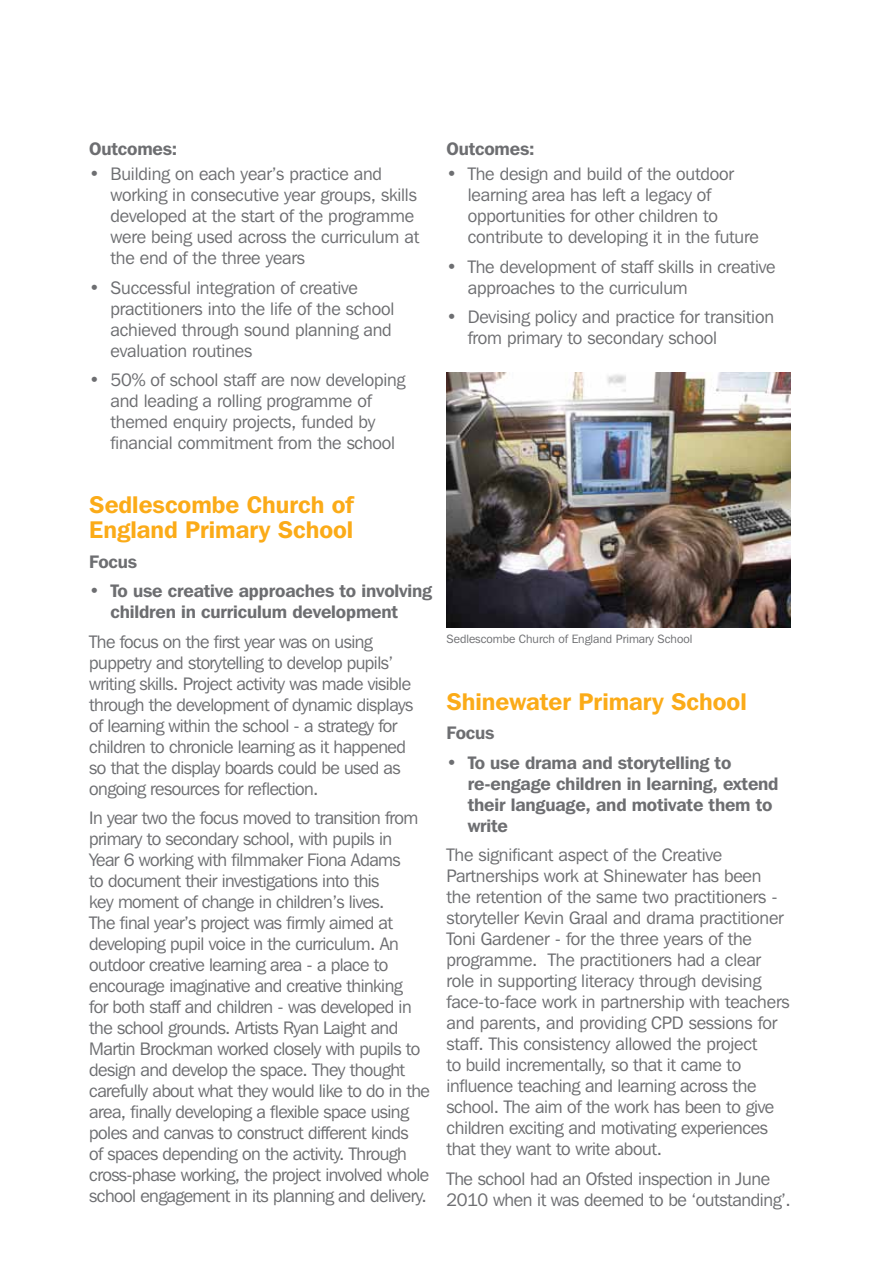
<style>
.page{position:relative;width:893px;height:1263px;background:#fff}
.page>*{position:absolute;margin:0;border:0;box-sizing:border-box;transform-origin:0 0}
.t1{font:600 24px/25.5px "Franklin Gothic IT Cby BT";color:#fbab18}
.t2{font:18px/21px "Franklin Gothic IT Cby BT";letter-spacing:-.02em;color:#6d6e71}
.t3{font:600 18px/21px "Franklin Gothic IT Cby BT";letter-spacing:-.01em;color:#6d6e71}
.t4{font:12px "Franklin Gothic IT Cby BT";color:#6d6e71}
</style>
<div class="page">
<img style="left:446px;top:372px;width:345px;height:256px">
<p class="t3" style="left:89px;top:138px;width:90px">Outcomes:</p>
<p class="t2" style="left:111px;top:163px;width:310px;text-indent:-21px">• Building on each year’s practice and working in consecutive year groups, skills developed at the start of the programme were being used across the curriculum at the end of the three years</p>
<p class="t2" style="left:111px;top:277px;width:285px;text-indent:-21px">• Successful integration of creative practitioners into the life of the school achieved through sound planning and evaluation routines</p>
<p class="t2" style="left:111px;top:369px;width:296px;text-indent:-21px">• 50% of school staff are now developing and leading a rolling programme of themed enquiry projects, funded by financial commitment from the school</p>
<p class="t3" style="left:446px;top:138px;width:90px">Outcomes:</p>
<p class="t2" style="left:468px;top:163px;width:293px;text-indent:-21px">• The design and build of the outdoor learning area has left a legacy of opportunities for other children to contribute to developing it in the future</p>
<p class="t2" style="left:468px;top:256px;width:309px;text-indent:-21px">• The development of staff skills in creative approaches to the curriculum</p>
<p class="t2" style="left:468px;top:306px;width:308px;text-indent:-21px">• Devising policy and practice for transition from primary to secondary school</p>
<h1 class="t1" style="left:89px;top:491px;width:266px">Sedlescombe Church of<br>England Primary School</h1>
<p class="t3" style="left:89px;top:550px;width:50px">Focus</p>
<p class="t3" style="left:111px;top:580px;width:323px;text-indent:-21px">• To use creative approaches to involving children in curriculum development</p>
<p class="t2" style="left:89px;top:631px;width:326px">The focus on the first year was on using puppetry and storytelling to develop pupils’ writing skills. Project activity was made visible through the development of dynamic displays of learning within the school - a strategy for children to chronicle learning as it happened so that the display boards could be used as ongoing resources for reflection.</p>
<p class="t2" style="left:89px;top:807px;width:342px">In year two the focus moved to transition from primary to secondary school, with pupils in<br>Year 6 working with filmmaker Fiona Adams<br>to document their investigations into this<br>key moment of change in children’s lives.<br>The final year’s project was firmly aimed at developing pupil voice in the curriculum. An outdoor creative learning area - a place to encourage imaginative and creative thinking<br>for both staff and children - was developed in the school grounds. Artists Ryan Laight and Martin Brockman worked closely with pupils to design and develop the space. They thought carefully about what they would like to do in the area, finally developing a flexible space using poles and canvas to construct different kinds<br>of spaces depending on the activity. Through cross-phase working, the project involved whole school engagement in its planning and delivery.</p>
<p class="t4" style="left:446px;top:631px;width:247px">Sedlescombe Church of England Primary School</p>
<h1 class="t1" style="left:446px;top:688px;width:302px">Shinewater Primary School</h1>
<p class="t3" style="left:446px;top:722px;width:50px">Focus</p>
<p class="t3" style="left:468px;top:751px;width:312px;text-indent:-21px">• To use drama and storytelling to re-engage children in learning, extend their language, and motivate them to write</p>
<p class="t2" style="left:446px;top:844px;width:345px">The significant aspect of the Creative Partnerships work at Shinewater has been the retention of the same two practitioners - storyteller Kevin Graal and drama practitioner Toni Gardener - for the three years of the programme. The practitioners had a clear role in supporting literacy through devising face-to-face work in partnership with teachers and parents, and providing CPD sessions for staff. This consistency allowed the project<br>to build incrementally, so that it came to influence teaching and learning across the school. The aim of the work has been to give children exciting and motivating experiences that they want to write about.</p>
<p class="t2" style="left:446px;top:1168px;width:346px">The school had an Ofsted inspection in June<br>2010 when it was deemed to be ‘outstanding’.</p>
</div>
